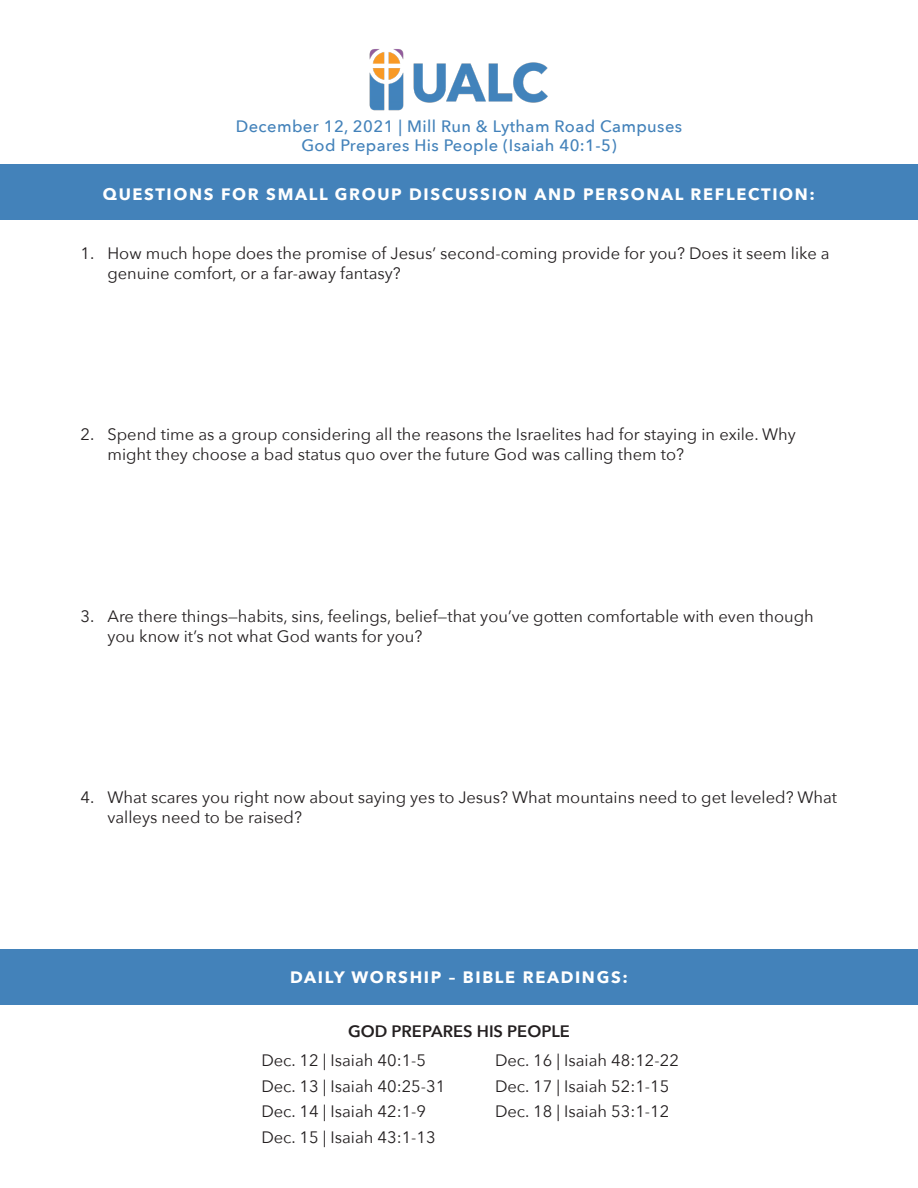
<style>
.page{position:relative;width:918px;height:1188px;background:#fff}
.page>*{position:absolute;margin:0;border:0;box-sizing:border-box;transform-origin:0 0}
.Daily_text_descripti{font:16.5px/19.8px "Avenir Next";color:#231f20}
.t1{font:700 16.5px "Avenir Next";letter-spacing:.1em;color:#fff}
.t2{font:500 16.5px "Avenir Next";letter-spacing:.025em;color:#4382ba}
.Daily_text_descripti-2{font:600 16.5px "Avenir Next";color:#231f20}
</style>
<div class="page">
<div style="left:0;top:165px;width:918px;height:55px;background:#4382ba"></div>
<img style="left:369px;top:49px;width:179px;height:62px">
<div style="left:0;top:950px;width:918px;height:55px;background:#4382ba"></div>
<p class="t2" style="left:236px;top:112px;width:448px">December 12, 2021 | Mill Run &amp; Lytham Road Campuses</p>
<p class="t2" style="left:301px;top:132px;width:317px">God Prepares His People (Isaiah 40:1-5)</p>
<p class="t1" style="left:103px;top:180px;width:714px">QUESTIONS FOR SMALL GROUP DISCUSSION AND PERSONAL REFLECTION:</p>
<p class="Daily_text_descripti" style="left:107px;top:243px;width:724px;text-indent:-27px">1. How much hope does the promise of Jesus’ second-coming provide for you? Does it seem like a genuine comfort, or a far-away fantasy?</p>
<p class="Daily_text_descripti" style="left:107px;top:424px;width:690px;text-indent:-27px">2. Spend time as a group considering all the reasons the Israelites had for staying in exile. Why might they choose a bad status quo over the future God was calling them to?</p>
<p class="Daily_text_descripti" style="left:107px;top:605px;width:708px;text-indent:-27px">3. Are there things—habits, sins, feelings, belief—that you’ve gotten comfortable with even though you know it’s not what God wants for you?</p>
<p class="Daily_text_descripti" style="left:107px;top:787px;width:731px;text-indent:-27px">4. What scares you right now about saying yes to Jesus? What mountains need to get leveled? What valleys need to be raised?</p>
<p class="t1" style="left:290px;top:963px;width:339px">DAILY WORSHIP – BIBLE READINGS:</p>
<p class="Daily_text_descripti-2" style="left:348px;top:1017px;width:223px">GOD PREPARES HIS PEOPLE</p>
<p class="Daily_text_descripti" style="left:261px;top:1050px;width:166px">Dec. 12 | Isaiah 40:1-5</p>
<p class="Daily_text_descripti" style="left:261px;top:1075px;width:185px">Dec. 13 | Isaiah 40:25-31</p>
<p class="Daily_text_descripti" style="left:261px;top:1101px;width:166px">Dec. 14 | Isaiah 42:1-9</p>
<p class="Daily_text_descripti" style="left:261px;top:1126px;width:176px">Dec. 15 | Isaiah 43:1-13</p>
<p class="Daily_text_descripti" style="left:495px;top:1050px;width:185px">Dec. 16 | Isaiah 48:12-22</p>
<p class="Daily_text_descripti" style="left:495px;top:1075px;width:176px">Dec. 17 | Isaiah 52:1-15</p>
<p class="Daily_text_descripti" style="left:495px;top:1101px;width:176px">Dec. 18 | Isaiah 53:1-12</p>
</div>
